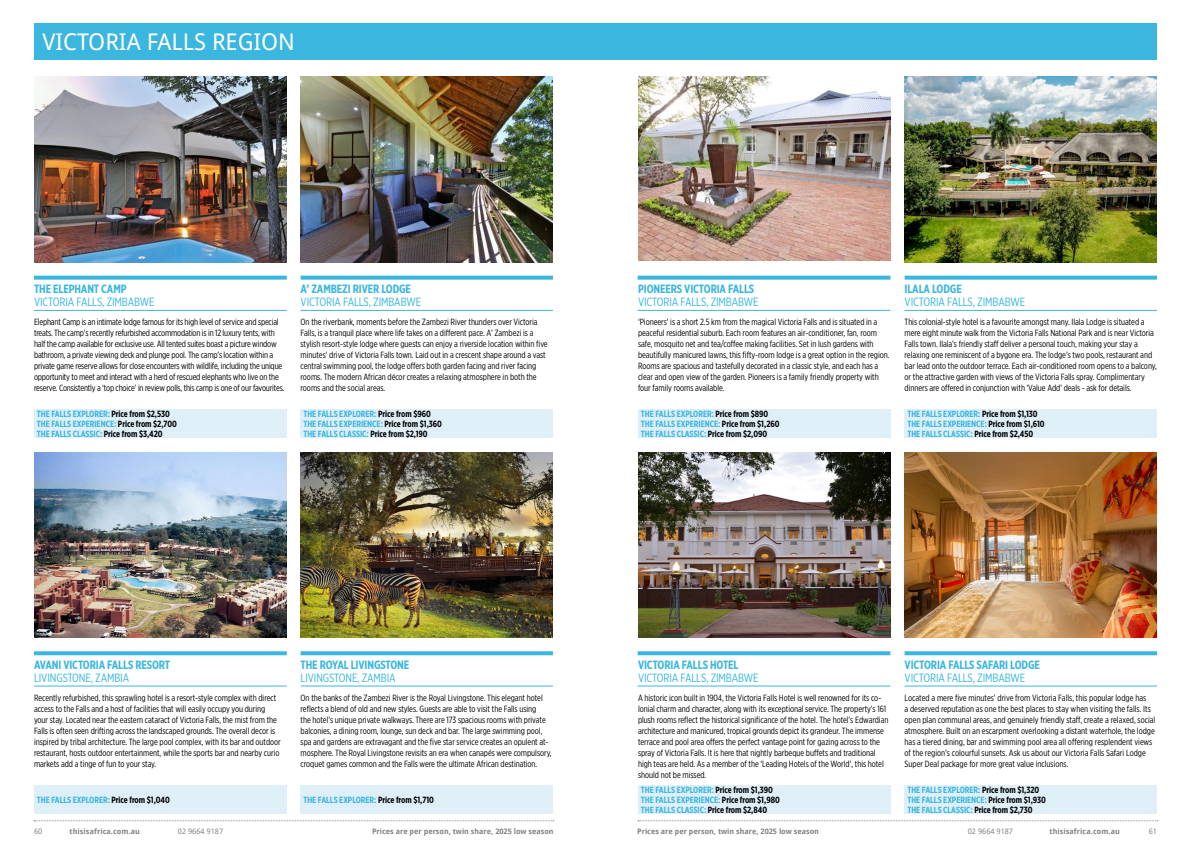
<style>
.page{position:relative;width:1191px;height:842px;background:#fff}
.page>*{position:absolute;margin:0;border:0;box-sizing:border-box;transform-origin:0 0}
.t1{font:23px "Droid Sans";color:#fff}
.t2{font:12px "Gotham X Narrow";letter-spacing:-.01em;color:#3ab6df}
.t3{font:700 12px "Gotham X Narrow";letter-spacing:-.01em;color:#3ab6df}
.t4{font:9px/11px "Gotham X Narrow";letter-spacing:-.005em;color:#000}
.t5{font:700 9px/10px "Gotham X Narrow";letter-spacing:-.005em;color:#3ab6df}
.t6{font:700 7.5px "Droid Sans";color:#808285}
.t7{font:7.5px "Droid Sans";color:#808285}
.s1{color:#000}
</style>
<div class="page">
<svg style="left:638px;top:820px;width:520px;height:1px"></svg>
<svg style="left:34px;top:820px;width:520px;height:1px"></svg>
<div style="left:34px;top:785px;width:252px;height:29px;background:#dfeff8"></div>
<div style="left:300px;top:785px;width:253px;height:29px;background:#dfeff8"></div>
<div style="left:34px;top:410px;width:252px;height:28px;background:#dfeff8"></div>
<div style="left:300px;top:410px;width:253px;height:28px;background:#dfeff8"></div>
<hr style="left:34px;top:310px;width:253px;height:1px;background:#3ab6df">
<hr style="left:34px;top:686px;width:253px;height:1px;background:#3ab6df">
<hr style="left:300px;top:310px;width:253px;height:1px;background:#3ab6df">
<hr style="left:300px;top:686px;width:253px;height:1px;background:#3ab6df">
<svg style="left:34px;top:276px;width:253px;height:4px"></svg>
<svg style="left:34px;top:651px;width:253px;height:4px"></svg>
<svg style="left:300px;top:276px;width:253px;height:4px"></svg>
<svg style="left:300px;top:651px;width:253px;height:4px"></svg>
<img style="left:300px;top:77px;width:253px;height:185px">
<img style="left:34px;top:77px;width:252px;height:185px">
<img style="left:300px;top:452px;width:253px;height:186px">
<img style="left:34px;top:452px;width:252px;height:186px">
<img style="left:638px;top:77px;width:252px;height:184px">
<div style="left:638px;top:785px;width:252px;height:29px;background:#dfeff8"></div>
<div style="left:904px;top:785px;width:253px;height:29px;background:#dfeff8"></div>
<div style="left:34px;top:23px;width:1123px;height:37px;background:#3ab6df"></div>
<img style="left:638px;top:452px;width:252px;height:186px">
<img style="left:904px;top:77px;width:253px;height:185px">
<img style="left:904px;top:452px;width:253px;height:186px">
<hr style="left:637px;top:310px;width:253px;height:1px;background:#3ab6df">
<hr style="left:637px;top:686px;width:253px;height:1px;background:#3ab6df">
<hr style="left:904px;top:310px;width:253px;height:1px;background:#3ab6df">
<hr style="left:904px;top:686px;width:253px;height:1px;background:#3ab6df">
<svg style="left:637px;top:276px;width:253px;height:4px"></svg>
<svg style="left:637px;top:651px;width:253px;height:4px"></svg>
<svg style="left:904px;top:276px;width:253px;height:4px"></svg>
<svg style="left:904px;top:651px;width:253px;height:4px"></svg>
<div style="left:638px;top:410px;width:252px;height:28px;background:#dfeff8"></div>
<div style="left:904px;top:410px;width:253px;height:28px;background:#dfeff8"></div>
<h1 class="t1" style="left:43px;top:28px;width:254px">VICTORIA FALLS REGION</h1>
<h2 class="t3" style="left:34px;top:281px;width:94px">THE ELEPHANT CAMP</h2>
<h2 class="t2" style="left:34px;top:294px;width:122px">VICTORIA FALLS, ZIMBABWE</h2>
<p class="t4" style="left:34px;top:317px;width:252px">Elephant Camp is an intimate lodge famous for its high level of service and special treats. The camp’s recently refurbished accommodation is in 12 luxury tents, with half the camp available for exclusive use. All tented suites boast a picture window bathroom, a private viewing deck and plunge pool. The camp’s location within a private game reserve allows for close encounters with wildlife, including the unique opportunity to meet and interact with a herd of rescued elephants who live on the reserve. Consistently a ‘top choice’ in review polls, this camp is one of our favourites.</p>
<h2 class="t3" style="left:300px;top:281px;width:112px">A’ ZAMBEZI RIVER LODGE</h2>
<h2 class="t2" style="left:300px;top:294px;width:122px">VICTORIA FALLS, ZIMBABWE</h2>
<p class="t4" style="left:300px;top:317px;width:249px">On the riverbank, moments before the Zambezi River thunders over Victoria Falls, is a tranquil place where life takes on a different pace. A’ Zambezi is a stylish resort-style lodge where guests can enjoy a riverside location within five minutes’ drive of Victoria Falls town. Laid out in a crescent shape around a vast central swimming pool, the lodge offers both garden facing and river facing rooms. The modern African décor creates a relaxing atmosphere in both the rooms and the social areas.</p>
<p class="t5" style="left:37px;top:409px;width:141px">THE FALLS EXPLORER: <span class="s1">Price from $2,530<br></span>THE FALLS EXPERIENCE: <span class="s1">Price from $2,700<br></span>THE FALLS CLASSIC: <span class="s1">Price from $3,420</span></p>
<p class="t5" style="left:303px;top:409px;width:140px">THE FALLS EXPLORER: <span class="s1">Price from $960<br></span>THE FALLS EXPERIENCE: <span class="s1">Price from $1,360<br></span>THE FALLS CLASSIC: <span class="s1">Price from $2,190</span></p>
<h2 class="t3" style="left:638px;top:281px;width:118px">PIONEERS VICTORIA FALLS</h2>
<h2 class="t2" style="left:638px;top:294px;width:122px">VICTORIA FALLS, ZIMBABWE</h2>
<p class="t4" style="left:638px;top:317px;width:253px">‘Pioneers’ is a short 2.5 km from the magical Victoria Falls and is situated in a peaceful residential suburb. Each room features an air-conditioner, fan, room safe, mosquito net and tea/coffee making facilities. Set in lush gardens with beautifully manicured lawns, this fifty-room lodge is a great option in the region.<br>Rooms are spacious and tastefully decorated in a classic style, and each has a clear and open view of the garden. Pioneers is a family friendly property with four family rooms available.</p>
<h2 class="t3" style="left:904px;top:281px;width:59px">ILALA LODGE</h2>
<h2 class="t2" style="left:904px;top:294px;width:122px">VICTORIA FALLS, ZIMBABWE</h2>
<p class="t4" style="left:904px;top:317px;width:254px">This colonial-style hotel is a favourite amongst many. Ilala Lodge is situated a mere eight minute walk from the Victoria Falls National Park and is near Victoria Falls town. Ilala’s friendly staff deliver a personal touch, making your stay a relaxing one reminiscent of a bygone era. The lodge’s two pools, restaurant and bar lead onto the outdoor terrace. Each air-conditioned room opens to a balcony, or the attractive garden with views of the Victoria Falls spray. Complimentary dinners are offered in conjunction with 'Value Add' deals - ask for details.</p>
<p class="t5" style="left:641px;top:409px;width:140px">THE FALLS EXPLORER: <span class="s1">Price from $890<br></span>THE FALLS EXPERIENCE: <span class="s1">Price from $1,260<br></span>THE FALLS CLASSIC: <span class="s1">Price from $2,090</span></p>
<p class="t5" style="left:907px;top:409px;width:139px">THE FALLS EXPLORER: <span class="s1">Price from $1,130<br></span>THE FALLS EXPERIENCE: <span class="s1">Price from $1,610<br></span>THE FALLS CLASSIC: <span class="s1">Price from $2,450</span></p>
<h2 class="t3" style="left:34px;top:657px;width:138px">AVANI VICTORIA FALLS RESORT</h2>
<h2 class="t2" style="left:34px;top:670px;width:97px">LIVINGSTONE, ZAMBIA</h2>
<p class="t4" style="left:34px;top:692px;width:248px">Recently refurbished, this sprawling hotel is a resort-style complex with direct access to the Falls and a host of facilities that will easily occupy you during your stay. Located near the eastern cataract of Victoria Falls, the mist from the Falls is often seen drifting across the landscaped grounds. The overall decor is inspired by tribal architecture. The large pool complex, with its bar and outdoor restaurant, hosts outdoor entertainment, while the sports bar and nearby curio markets add a tinge of fun to your stay.</p>
<h2 class="t3" style="left:300px;top:657px;width:110px">THE ROYAL LIVINGSTONE</h2>
<h2 class="t2" style="left:300px;top:670px;width:97px">LIVINGSTONE, ZAMBIA</h2>
<p class="t4" style="left:300px;top:692px;width:253px">On the banks of the Zambezi River is the Royal Livingstone. This elegant hotel reflects a blend of old and new styles. Guests are able to visit the Falls using<br>the hotel’s unique private walkways. There are 173 spacious rooms with private balconies, a dining room, lounge, sun deck and bar. The large swimming pool, spa and gardens are extravagant and the five star service creates an opulent at&shy;mosphere. The Royal Livingstone revisits an era when canapés were compulsory, croquet games common and the Falls were the ultimate African destination.</p>
<p class="t5" style="left:37px;top:795px;width:134px">THE FALLS EXPLORER: <span class="s1">Price from $1,040</span></p>
<p class="t5" style="left:303px;top:795px;width:132px">THE FALLS EXPLORER: <span class="s1">Price from $1,710</span></p>
<h2 class="t3" style="left:638px;top:657px;width:102px">VICTORIA FALLS HOTEL</h2>
<h2 class="t2" style="left:638px;top:670px;width:122px">VICTORIA FALLS, ZIMBABWE</h2>
<p class="t4" style="left:638px;top:692px;width:252px">A historic icon built in 1904, the Victoria Falls Hotel is well renowned for its co&shy;lonial charm and character, along with its exceptional service. The property’s 161 plush rooms reflect the historical significance of the hotel. The hotel’s Edwardian architecture and manicured, tropical grounds depict its grandeur. The immense terrace and pool area offers the perfect vantage point for gazing across to the spray of Victoria Falls. It is here that nightly barbeque buffets and traditional high teas are held. As a member of the ‘Leading Hotels of the World’, this hotel should not be missed.</p>
<h2 class="t3" style="left:904px;top:657px;width:137px">VICTORIA FALLS SAFARI LODGE</h2>
<h2 class="t2" style="left:904px;top:670px;width:122px">VICTORIA FALLS, ZIMBABWE</h2>
<p class="t4" style="left:904px;top:692px;width:252px">Located a mere five minutes’ drive from Victoria Falls, this popular lodge has<br>a deserved reputation as one the best places to stay when visiting the falls. Its open plan communal areas, and genuinely friendly staff, create a relaxed, social atmosphere. Built on an escarpment overlooking a distant waterhole, the lodge has a tiered dining, bar and swimming pool area all offering resplendent views of the region’s colourful sunsets. Ask us about our Victoria Falls Safari Lodge Super Deal package for more great value inclusions.</p>
<p class="t5" style="left:641px;top:785px;width:140px">THE FALLS EXPLORER: <span class="s1">Price from $1,390<br></span>THE FALLS EXPERIENCE: <span class="s1">Price from $1,980<br></span>THE FALLS CLASSIC: <span class="s1">Price from $2,840</span></p>
<p class="t5" style="left:907px;top:785px;width:140px">THE FALLS EXPLORER: <span class="s1">Price from $1,320<br></span>THE FALLS EXPERIENCE: <span class="s1">Price from $1,930<br></span>THE FALLS CLASSIC: <span class="s1">Price from $2,730</span></p>
<p class="t7" style="left:34px;top:827px;width:10px">60</p>
<p class="t6" style="left:70px;top:827px;width:72px">thisisafrica.com.au</p>
<p class="t7" style="left:178px;top:827px;width:47px">02 9664 9187</p>
<p class="t6" style="left:372px;top:827px;width:183px">Prices are per person, twin share, 2025 low season</p>
<p class="t6" style="left:637px;top:827px;width:183px">Prices are per person, twin share, 2025 low season</p>
<p class="t7" style="left:967px;top:827px;width:47px">02 9664 9187</p>
<p class="t6" style="left:1049px;top:827px;width:72px">thisisafrica.com.au</p>
<p class="t7" style="left:1148px;top:827px;width:10px">61</p>
</div>
